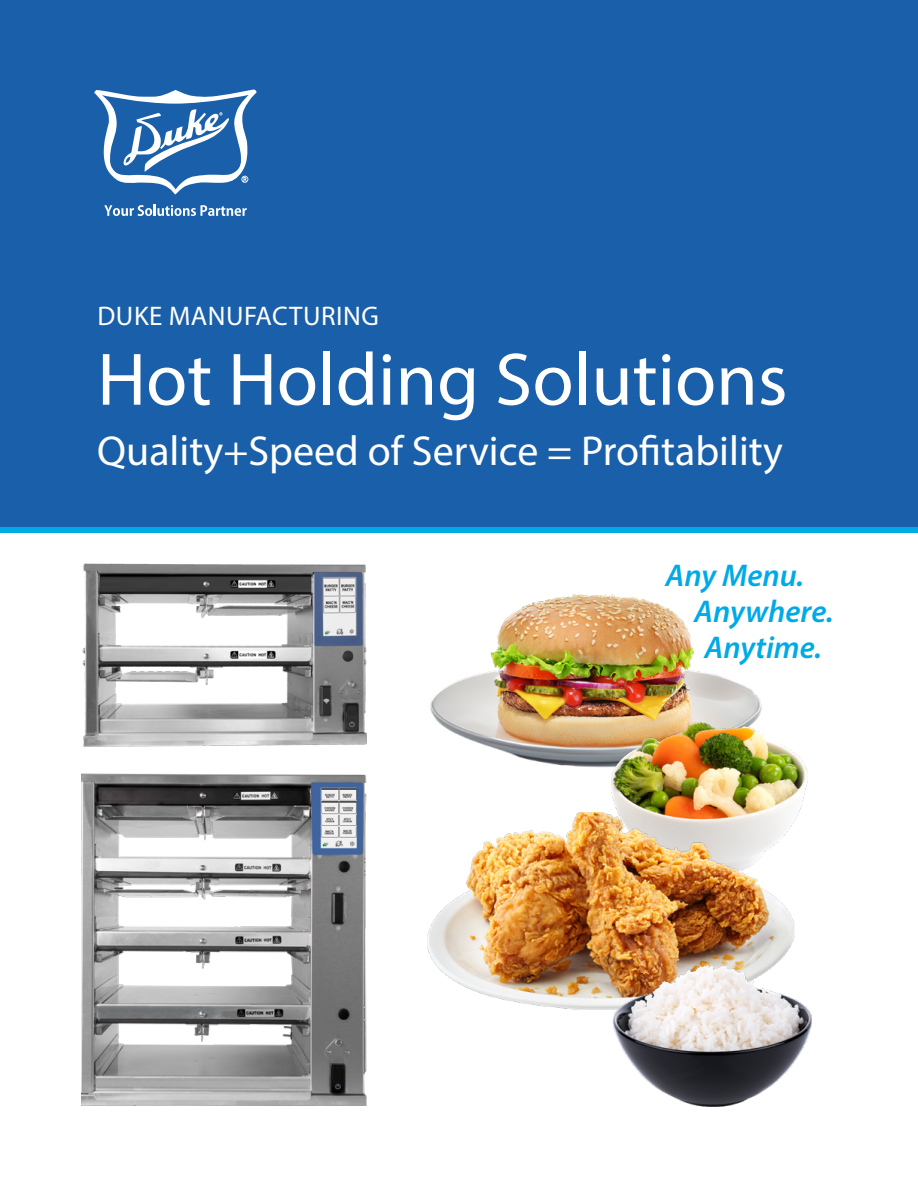
<style>
.page{position:relative;width:918px;height:1188px;background:#fff}
.page>*{position:absolute;margin:0;border:0;box-sizing:border-box;transform-origin:0 0}
.t1{font:75px "Myriad Pro";color:#fff}
.t2{font:42px "Myriad Pro";color:#fff}
.t3{font:italic 600 31.5px "Myriad Pro";color:#00aae7}
.t4{font:27px "Myriad Pro";letter-spacing:.02em;color:#fff}
</style>
<div class="page">
<img style="left:430px;top:594px;width:332px;height:174px">
<div style="left:0;top:526px;width:918px;height:7px;background:#00aae7"></div>
<div style="left:0;top:0;width:918px;height:526px;background:#195fa9"></div>
<svg style="left:95px;top:89px;width:161px;height:106px"></svg>
<svg style="left:104px;top:205px;width:143px;height:11px"></svg>
<img style="left:82px;top:563px;width:284px;height:183px">
<img style="left:81px;top:773px;width:285px;height:333px">
<img style="left:607px;top:719px;width:201px;height:93px">
<img style="left:427px;top:812px;width:372px;height:198px">
<img style="left:603px;top:942px;width:209px;height:165px">
<p class="t4" style="left:97px;top:300px;width:283px">DUKE MANUFACTURING</p>
<h1 class="t1" style="left:97px;top:333px;width:692px">Hot Holding Solutions</h1>
<p class="t2" style="left:97px;top:425px;width:687px">Quality+Speed of Service = Profitability</p>
<p class="t3" style="left:666px;top:556px;width:140px">Any Menu.</p>
<p class="t3" style="left:694px;top:592px;width:141px">Anywhere.</p>
<p class="t3" style="left:705px;top:628px;width:119px">Anytime.</p>
</div>
